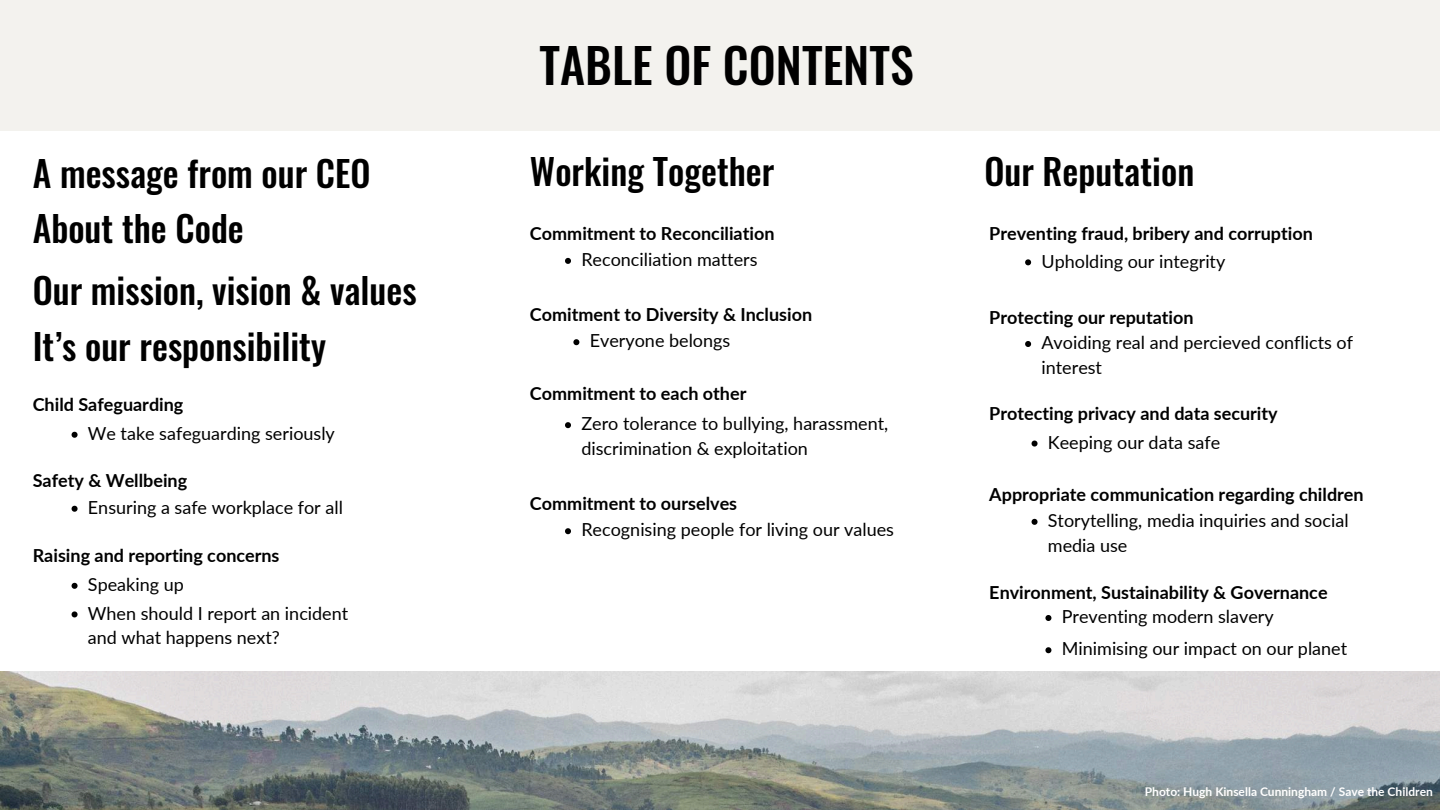
<style>
.page{position:relative;width:1440px;height:810px;background:#fff}
.page>*{position:absolute;margin:0;border:0;box-sizing:border-box;transform-origin:0 0}
.t1{font:500 48px "Oswald";color:#000}
.t2{font:500 35.7px/61.9px "Oswald";color:#000}
.t3{font:18px/24.8px "Lato";color:#000}
.t4{font:700 18px "Lato";color:#000}
.t5{font:700 12px "Lato";color:#fff}
</style>
<div class="page">
<div style="left:0;top:0;width:1440px;height:131px;background:#f3f2ee"></div>
<img style="left:0;top:672px;width:1440px;height:138px">
<svg style="left:72px;top:583px;width:6px;height:6px"></svg>
<svg style="left:72px;top:611px;width:6px;height:6px"></svg>
<svg style="left:565px;top:422px;width:6px;height:6px"></svg>
<svg style="left:565px;top:528px;width:6px;height:6px"></svg>
<svg style="left:565px;top:258px;width:6px;height:6px"></svg>
<svg style="left:573px;top:339px;width:6px;height:6px"></svg>
<svg style="left:72px;top:506px;width:6px;height:6px"></svg>
<svg style="left:72px;top:432px;width:6px;height:6px"></svg>
<svg style="left:1025px;top:259px;width:6px;height:6px"></svg>
<svg style="left:1025px;top:341px;width:6px;height:6px"></svg>
<svg style="left:1032px;top:441px;width:6px;height:6px"></svg>
<svg style="left:1032px;top:519px;width:6px;height:6px"></svg>
<svg style="left:1045px;top:615px;width:6px;height:6px"></svg>
<svg style="left:1045px;top:647px;width:6px;height:6px"></svg>
<h2 class="t2" style="left:33px;top:141px;width:339px">A message from our CEO</h2>
<h2 class="t2" style="left:33px;top:196px;width:385px">About the Code<br>Our mission, vision &amp; values</h2>
<h2 class="t2" style="left:33px;top:314px;width:295px">It’s our responsibility</h2>
<p class="t4" style="left:33px;top:394px;width:152px">Child Safeguarding</p>
<p class="t3" style="left:88px;top:421px;width:248px">We take safeguarding seriously</p>
<p class="t4" style="left:33px;top:469px;width:156px">Safety &amp; Wellbeing</p>
<p class="t3" style="left:88px;top:495px;width:257px">Ensuring a safe workplace for all</p>
<p class="t4" style="left:33px;top:545px;width:248px">Raising and reporting concerns</p>
<p class="t3" style="left:88px;top:570px;width:262px;line-height:28.6px">Speaking up<br>When should I report an incident</p>
<p class="t3" style="left:88px;top:625px;width:193px">and what happens next?</p>
<h1 class="t1" style="left:540px;top:28px;width:376px">TABLE OF CONTENTS</h1>
<h2 class="t2" style="left:530px;top:139px;width:246px">Working Together</h2>
<p class="t4" style="left:530px;top:222px;width:246px">Commitment to Reconciliation</p>
<p class="t3" style="left:581px;top:247px;width:178px">Reconciliation matters</p>
<p class="t4" style="left:530px;top:303px;width:284px">Comitment to Diversity &amp; Inclusion</p>
<p class="t3" style="left:590px;top:328px;width:142px">Everyone belongs</p>
<p class="t4" style="left:530px;top:382px;width:218px">Commitment to each other</p>
<p class="t3" style="left:581px;top:411px;width:308px">Zero tolerance to bullying, harassment, discrimination &amp; exploitation</p>
<p class="t4" style="left:530px;top:492px;width:209px">Commitment to ourselves</p>
<p class="t3" style="left:581px;top:517px;width:314px">Recognising people for living our values</p>
<h2 class="t2" style="left:984px;top:139px;width:211px">Our Reputation</h2>
<p class="t4" style="left:989px;top:222px;width:325px">Preventing fraud, bribery and corruption</p>
<p class="t3" style="left:1041px;top:248px;width:185px">Upholding our integrity</p>
<p class="t4" style="left:989px;top:307px;width:206px">Protecting our reputation</p>
<p class="t3" style="left:1041px;top:330px;width:313px">Avoiding real and percieved conflicts of interest</p>
<p class="t4" style="left:989px;top:402px;width:290px">Protecting privacy and data security</p>
<p class="t3" style="left:1048px;top:429px;width:174px">Keeping our data safe</p>
<p class="t4" style="left:989px;top:484px;width:376px">Appropriate communication regarding children</p>
<p class="t3" style="left:1048px;top:508px;width:302px">Storytelling, media inquiries and social media use</p>
<p class="t4" style="left:989px;top:581px;width:340px">Environment, Sustainability &amp; Governance</p>
<p class="t3" style="left:1062px;top:600px;width:287px;line-height:32.2px">Preventing modern slavery<br>Minimising our impact on our planet</p>
<p class="t5" style="left:1145px;top:785px;width:289px">Photo: Hugh Kinsella Cunningham / Save the Children</p>
</div>
